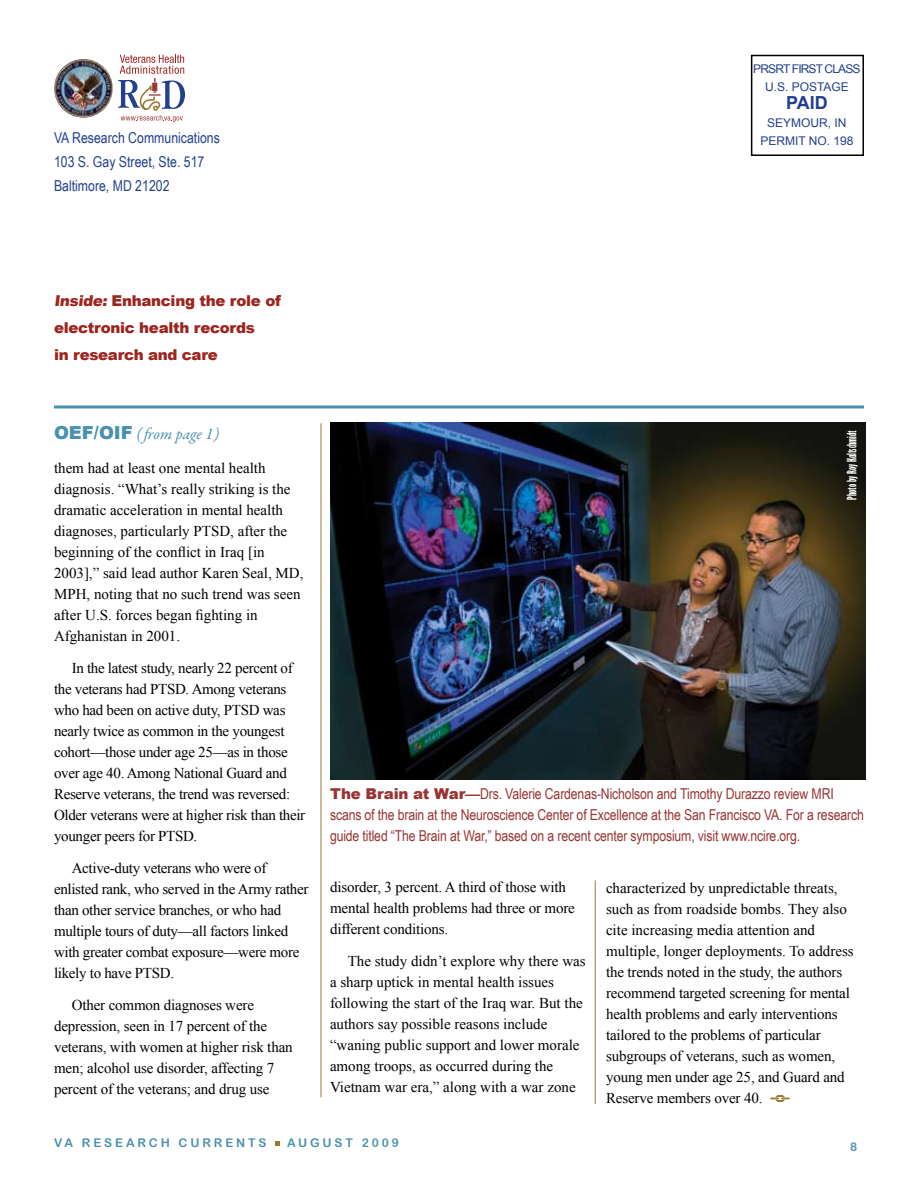
<style>
.page{position:relative;width:918px;height:1188px;background:#fff}
.page>*{position:absolute;margin:0;border:0;box-sizing:border-box;transform-origin:0 0}
.t1{font:700 18px "Arial";color:#23408d}
.t2{font:italic 16.5px "Garamond Premr Pro";color:#4b91ad}
.t3{font:15px/21px "Times New Roman";letter-spacing:-.01em;color:#000}
.t4{font:15px/21px "Arial Narrow";letter-spacing:-.01em;color:#9a3434}
.t5{font:900 15px/27px "Arial";letter-spacing:-.02em;color:#9d2520}
.t6{font:15px/24px "Arial Narrow";color:#23408d}
.t7{font:12px "Arial Rounded MT Bold";letter-spacing:.24em;color:#4b91ad}
.t8{font:12px/18px "Arial";letter-spacing:-.07em;color:#23408d;text-align:center}
.t9{font:12px/18px "Arial";color:#23408d;text-align:center}
.t10{font:700 extra-condensed 12px "Gill Sans";color:#fff}
.s1{font-family:"Arial";font-weight:900;font-style:normal;font-size:18px}
.s2{font-family:"Arial";font-weight:900}
</style>
<div class="page">
<svg style="left:118px;top:55px;width:67px;height:67px"></svg>
<img style="left:54px;top:59px;width:59px;height:59px;border-radius:50%">
<div style="left:751px;top:55px;width:113px;height:101px;border:2px solid #000"></div>
<hr style="left:54px;top:405px;width:810px;height:3px;background:#4b91ad">
<svg style="left:275px;top:1141px;width:5px;height:5px"></svg>
<svg style="left:770px;top:1095px;width:20px;height:7px"></svg>
<img style="left:330px;top:423px;width:535px;height:357px">
<hr style="left:321px;top:423px;width:1px;height:674px;background:#9a7934">
<hr style="left:595px;top:880px;width:1px;height:224px;background:#9a7934">
<p class="t6" style="left:54px;top:125px;width:167px">VA Research Communications<br>103 S. Gay Street, Ste. 517<br>Baltimore, MD 21202</p>
<p class="t8" style="left:753px;top:60px;width:109px">PRSRT FIRST CLASS<br>U.S. POSTAGE</p>
<p class="t1" style="left:786px;top:91px;width:43px">PAID</p>
<p class="t9" style="left:760px;top:114px;width:95px">SEYMOUR, IN<br>PERMIT NO. 198</p>
<p class="t5" style="left:54px;top:286px;width:228px">Inside: Enhancing the role of electronic health records<br>in research and care</p>
<p class="t2" style="left:54px;top:424px;width:167px"><span class="s1">OEF/OIF</span> ( from page 1)</p>
<p class="t3" style="left:54px;top:458px;width:251px">them had at least one mental health diagnosis. “What’s really striking is the dramatic acceleration in mental health diagnoses, particularly PTSD, after the beginning of the conflict in Iraq [in 2003],” said lead author Karen Seal, MD, MPH, noting that no such trend was seen after U.S. forces began fighting in Afghanistan in 2001.</p>
<p class="t3" style="left:54px;top:657px;width:253px;text-indent:18px">In the latest study, nearly 22 percent of the veterans had PTSD. Among veterans who had been on active duty, PTSD was nearly twice as common in the youngest cohort—those under age 25—as in those over age 40. Among National Guard and Reserve veterans, the trend was reversed:<br>Older veterans were at higher risk than their younger peers for PTSD.</p>
<p class="t3" style="left:54px;top:857px;width:256px;text-indent:18px">Active-duty veterans who were of enlisted rank, who served in the Army rather than other service branches, or who had multiple tours of duty—all factors linked with greater combat exposure—were more likely to have PTSD.</p>
<p class="t3" style="left:54px;top:994px;width:240px;text-indent:18px">Other common diagnoses were depression, seen in 17 percent of the veterans, with women at higher risk than men; alcohol use disorder, affecting 7 percent of the veterans; and drug use</p>
<p class="t10" style="left:844px;top:500px;width:71px;rotate:-90deg">Photo by Roy Kaltschmidt</p>
<p class="t4" style="left:330px;top:782px;width:535px"><span class="s2">The Brain at War—</span>Drs. Valerie Cardenas-Nicholson and Timothy Durazzo review MRI scans of the brain at the Neuroscience Center of Excellence at the San Francisco VA. For a research guide titled “The Brain at War,” based on a recent center symposium, visit www.ncire.org.</p>
<p class="t3" style="left:330px;top:877px;width:246px">disorder, 3 percent. A third of those with mental health problems had three or more different conditions.</p>
<p class="t3" style="left:330px;top:950px;width:257px;text-indent:18px">The study didn’t explore why there was a sharp uptick in mental health issues following the start of the Iraq war. But the authors say possible reasons include “waning public support and lower morale among troops, as occurred during the Vietnam war era,” along with a war zone</p>
<p class="t3" style="left:606px;top:877px;width:249px">characterized by unpredictable threats, such as from roadside bombs. They also cite increasing media attention and multiple, longer deployments. To address the trends noted in the study, the authors recommend targeted screening for mental health problems and early interventions tailored to the problems of particular subgroups of veterans, such as women, young men under age 25, and Guard and Reserve members over 40.</p>
<p class="t7" style="left:54px;top:1136px;width:214px">VA RESEARCH CURRENTS</p>
<p class="t7" style="left:287px;top:1136px;width:113px">AUGUST 2009</p>
</div>
